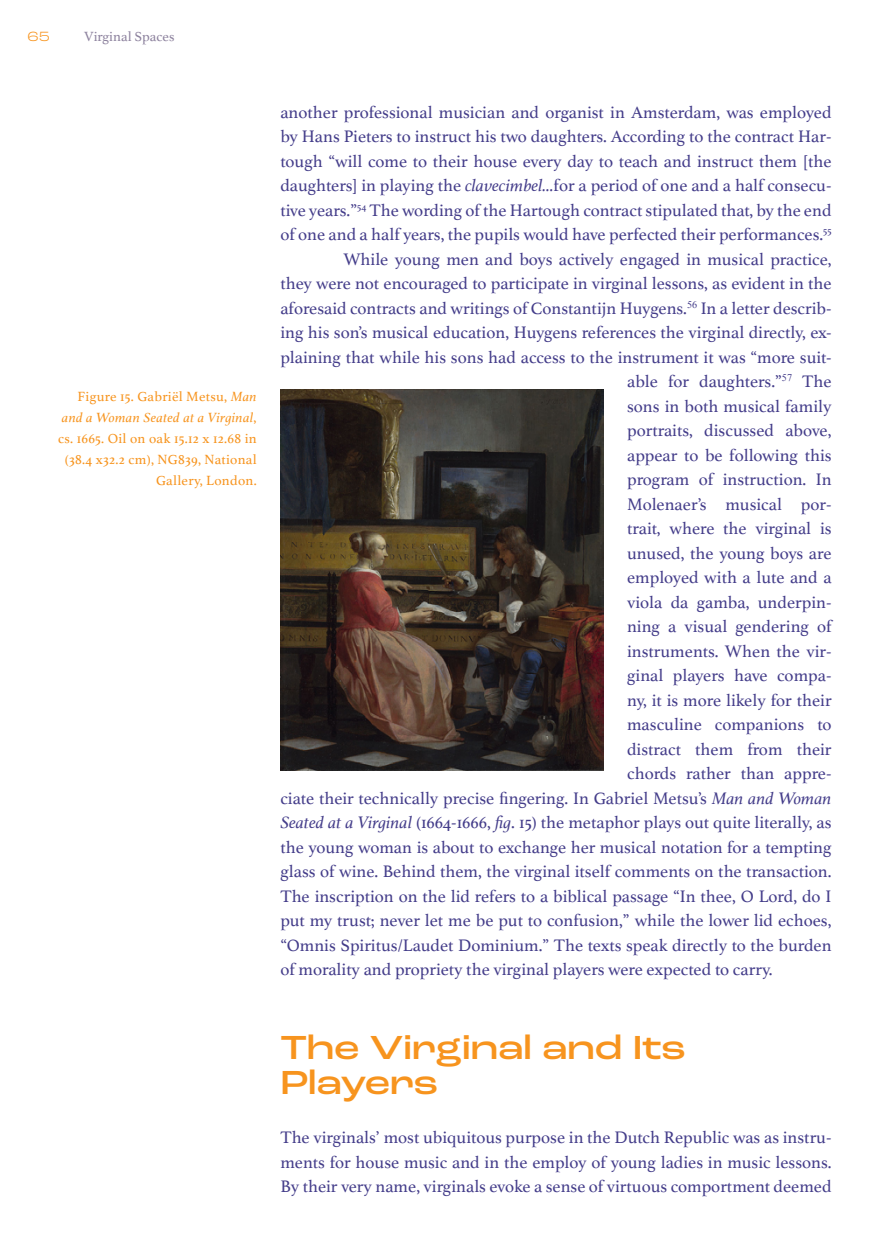
<style>
.page{position:relative;width:882px;height:1260px;background:#fff}
.page>*{position:absolute;margin:0;border:0;box-sizing:border-box;transform-origin:0 0}
.t1{font:500 expanded 35px/35px "Roc Grotesk";color:#f7941e}
.t2{font:17.5px/24.5px "Athelas";color:#443d8a;text-align:justify}
.t3{font:14px/21px "Athelas";letter-spacing:.02em;color:#f7941e;text-align:right}
.t4{font:14px "Athelas";color:#8d829e}
.t5{font:300 expanded 14px "Roc Grotesk";color:#f7941e}
.s1{font-style:italic}
</style>
<div class="page">
<img style="left:280px;top:389px;width:323px;height:382px">
<p class="t5" style="left:28px;top:28px;width:24px">65</p>
<p class="t4" style="left:84px;top:25px;width:92px">Virginal Spaces</p>
<p class="t3" style="left:58px;top:386px;width:200px">Figure 15. Gabriël Metsu, <span class="s1">Man and a Woman Seated at a Virginal</span>, cs. 1665. Oil on oak 15.12 x 12.68 in (38.4 x32.2 cm), NG839, National<br>Gallery, London.</p>
<p class="t2" style="left:280px;top:99px;width:553px">another professional musician and organist in Amsterdam, was employed</p>
<p class="t2" style="left:280px;top:124px;width:553px">by Hans Pieters to instruct his two daughters. According to the contract Har-</p>
<p class="t2" style="left:280px;top:148px;width:553px">tough “will come to their house every day to teach and instruct them [the</p>
<p class="t2" style="left:280px;top:173px;width:553px">daughters] in playing the <span class="s1">clavecimbel…</span>for a period of one and a half consecu-</p>
<p class="t2" style="left:280px;top:197px;width:553px">tive years.”<sup>54</sup> The wording of the Hartough contract stipulated that, by the end</p>
<p class="t2" style="left:280px;top:222px;width:553px">of one and a half years, the pupils would have perfected their performances.<sup>55</sup></p>
<p class="t2" style="left:343px;top:246px;width:490px">While young men and boys actively engaged in musical practice,</p>
<p class="t2" style="left:280px;top:271px;width:553px">they were not encouraged to participate in virginal lessons, as evident in the</p>
<p class="t2" style="left:280px;top:295px;width:553px">aforesaid contracts and writings of Constantijn Huygens.<sup>56</sup> In a letter describ-</p>
<p class="t2" style="left:280px;top:320px;width:553px">ing his son’s musical education, Huygens references the virginal directly, ex-</p>
<p class="t2" style="left:280px;top:344px;width:553px">plaining that while his sons had access to the instrument it was “more suit-</p>
<p class="t2" style="left:627px;top:369px;width:206px">able for daughters.”<sup>57</sup> The</p>
<p class="t2" style="left:627px;top:393px;width:206px">sons in both musical family</p>
<p class="t2" style="left:627px;top:418px;width:206px">portraits, discussed above,</p>
<p class="t2" style="left:627px;top:442px;width:206px">appear to be following this</p>
<p class="t2" style="left:627px;top:467px;width:206px">program of instruction. In</p>
<p class="t2" style="left:627px;top:491px;width:206px">Molenaer’s musical por-</p>
<p class="t2" style="left:627px;top:516px;width:206px">trait, where the virginal is</p>
<p class="t2" style="left:627px;top:540px;width:206px">unused, the young boys are</p>
<p class="t2" style="left:627px;top:565px;width:206px">employed with a lute and a</p>
<p class="t2" style="left:627px;top:589px;width:206px">viola da gamba, underpin-</p>
<p class="t2" style="left:627px;top:614px;width:206px">ning a visual gendering of</p>
<p class="t2" style="left:627px;top:638px;width:206px">instruments. When the vir-</p>
<p class="t2" style="left:627px;top:663px;width:206px">ginal players have compa-</p>
<p class="t2" style="left:627px;top:687px;width:206px">ny, it is more likely for their</p>
<p class="t2" style="left:627px;top:712px;width:206px">masculine companions to</p>
<p class="t2" style="left:627px;top:736px;width:206px">distract them from their</p>
<p class="t2" style="left:627px;top:761px;width:206px">chords rather than appre-</p>
<p class="t2" style="left:280px;top:785px;width:553px">ciate their technically precise fingering. In Gabriel Metsu’s <span class="s1">Man and Woman</span></p>
<p class="t2" style="left:280px;top:810px;width:553px"><span class="s1">Seated at a Virginal</span> (1664-1666, <span class="s1">fig</span>. 15) the metaphor plays out quite literally, as</p>
<p class="t2" style="left:280px;top:834px;width:553px">the young woman is about to exchange her musical notation for a tempting</p>
<p class="t2" style="left:280px;top:859px;width:553px">glass of wine. Behind them, the virginal itself comments on the transaction.</p>
<p class="t2" style="left:280px;top:883px;width:553px">The inscription on the lid refers to a biblical passage “In thee, O Lord, do I</p>
<p class="t2" style="left:280px;top:908px;width:553px">put my trust; never let me be put to confusion,” while the lower lid echoes,</p>
<p class="t2" style="left:280px;top:932px;width:553px">“Omnis Spiritus/Laudet Dominium.” The texts speak directly to the burden</p>
<p class="t2" style="left:280px;top:957px;width:494px">of morality and propriety the virginal players were expected to carry.</p>
<h1 class="t1" style="left:280px;top:1031px;width:407px">The Virginal and Its<br>Players</h1>
<p class="t2" style="left:280px;top:1125px;width:553px">The virginals’ most ubiquitous purpose in the Dutch Republic was as instru&shy;ments for house music and in the employ of young ladies in music lessons.<br>By their very name, virginals evoke a sense of virtuous comportment deemed</p>
</div>
